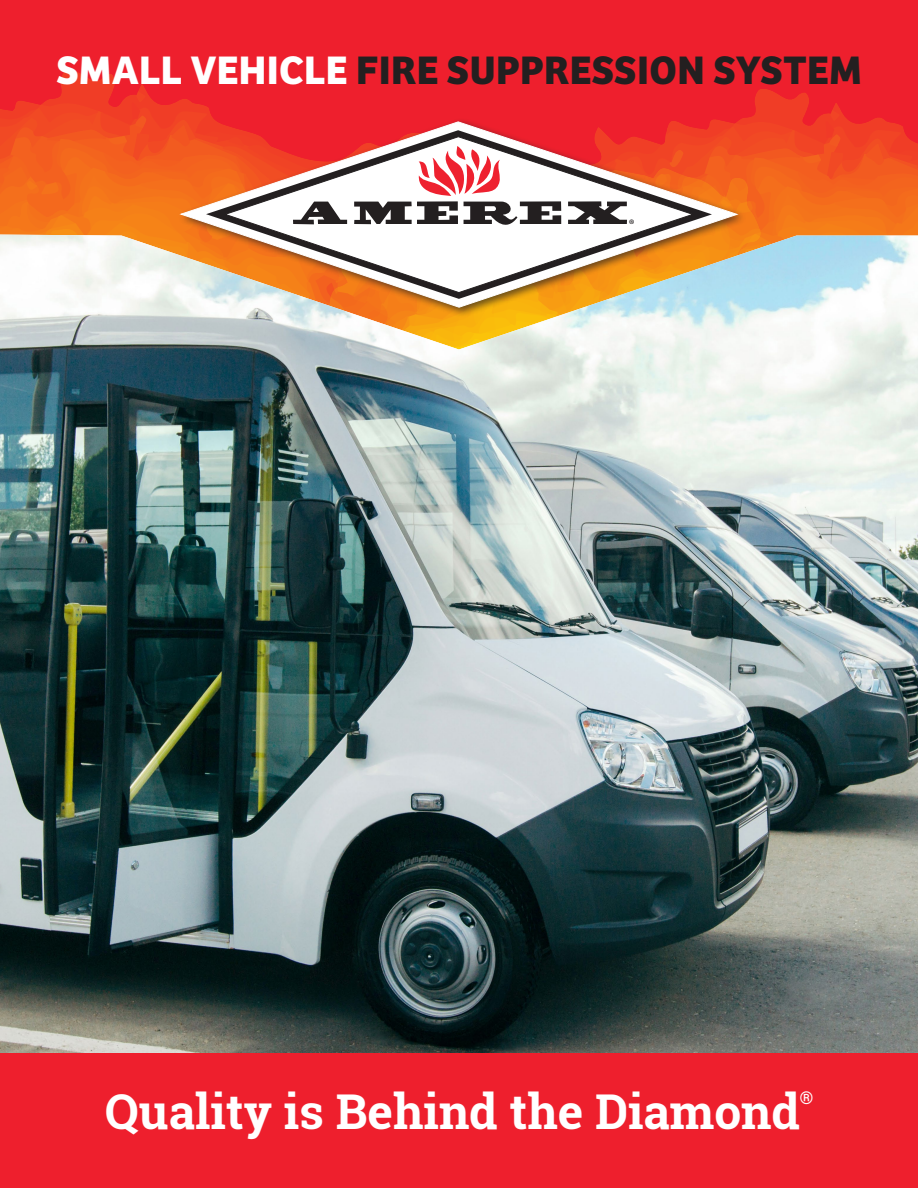
<style>
.page{position:relative;width:918px;height:1188px;background:#ee1f2d}
.page>*{position:absolute;margin:0;border:0;box-sizing:border-box;transform-origin:0 0}
.t1{font:700 48px "Roboto Slab";color:#fff}
.t2{font:700 41.25px "Bree";letter-spacing:.01em;color:#231f20}
.t3{font:700 17.55px "Roboto Slab";color:#fff}
.t4{font:13.8px "Myriad Pro";color:#231f20}
.s1{color:#fff}
</style>
<div class="page">
<svg style="left:0;top:70px;width:213px;height:165px"></svg>
<svg style="left:747px;top:89px;width:171px;height:146px"></svg>
<div style="left:177px;top:118px;width:570px;height:199px;background:#231f20;opacity:.65"></div>
<svg style="left:180px;top:121px;width:560px;height:114px"></svg>
<svg style="left:206px;top:130px;width:506px;height:105px"></svg>
<svg style="left:225px;top:136px;width:469px;height:99px;background:#dd8c81"></svg>
<svg style="left:293px;top:202px;width:54px;height:22px"></svg>
<svg style="left:354px;top:146px;width:207px;height:87px;background:#cab3b5"></svg>
<svg style="left:568px;top:201px;width:59px;height:23px"></svg>
<img style="left:0;top:235px;width:918px;height:818px">
<p class="t2" style="left:57px;top:37px;width:807px"><span class="s1">SMALL VEHICLE</span> FIRE SUPPRESSION SYSTEM</p>
<p class="t4" style="left:629px;top:216px;width:7px">®</p>
<p class="t1" style="left:105px;top:1079px;width:697px">Quality is Behind the Diamond</p>
<p class="t3" style="left:800px;top:1086px;width:15px">®</p>
</div>
